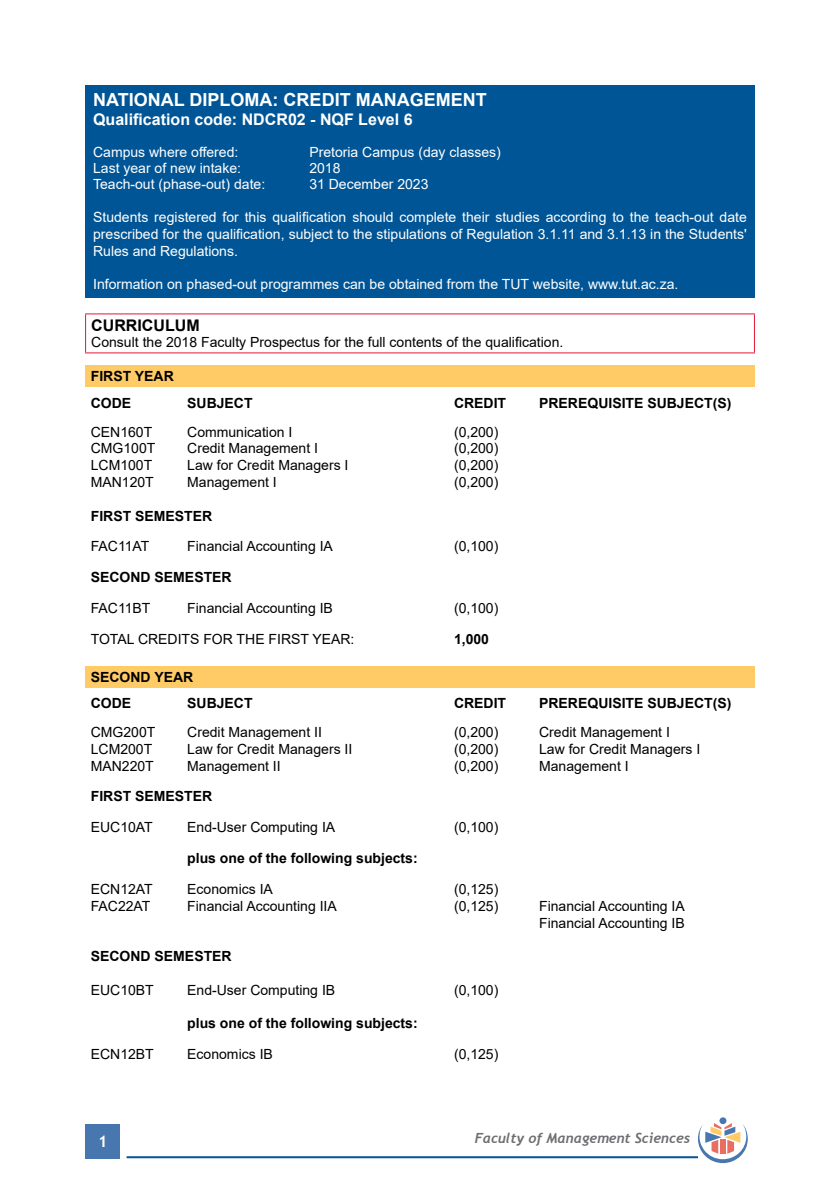
<style>
.page{position:relative;width:840px;height:1191px;background:#fff}
.page>*{position:absolute;margin:0;border:0;box-sizing:border-box;transform-origin:0 0}
.t1{font:700 18px "Arial";color:#fff}
.t2{font:700 16px "Arial";color:#fff}
.t3{font:700 16px "Arial";color:#000}
.t4{font:700 16px "Trebuchet MS";color:#fff}
.t5{font:14px/16.8px "Arial";color:#000}
.t6{font:14px/16.8px "Arial";color:#fff;text-align:justify}
.t7{font:700 14px/26.4px "Arial";color:#000}
.t8{font:italic 700 14px "Trebuchet";color:#6d6e71}
.t9{font:14px "Arial";letter-spacing:-.03em;color:#000}
</style>
<div class="page">
<div style="left:86px;top:1124px;width:34px;height:34px;background:#4777ae"></div>
<hr style="left:126px;top:1156px;width:571px;height:2px;background:#005596">
<div style="left:719px;top:1117px;width:7px;height:7px;background:#4777ae;border-radius:50%"></div>
<svg style="left:697px;top:1123px;width:50px;height:40px"></svg>
<div style="left:85px;top:85px;width:669px;height:212px;background:#005596"></div>
<hr style="left:85px;top:313px;width:669px;height:1px;background:#e31837">
<hr style="left:85px;top:314px;width:1px;height:38px;background:#e31837">
<hr style="left:753px;top:314px;width:1px;height:38px;background:#e31837">
<hr style="left:85px;top:352px;width:669px;height:1px;background:#e31837">
<div style="left:85px;top:365px;width:669px;height:22px;background:#ffcb66"></div>
<div style="left:85px;top:666px;width:669px;height:21px;background:#ffcb66"></div>
<p class="t1" style="left:93px;top:87px;width:395px">NATIONAL DIPLOMA: CREDIT MANAGEMENT</p>
<p class="t2" style="left:93px;top:108px;width:321px">Qualification code: NDCR02 - NQF Level 6</p>
<p class="t6" style="left:93px;top:144px;width:147px">Campus where offered:</p>
<p class="t6" style="left:309px;top:144px;width:193px">Pretoria Campus (day classes)</p>
<p class="t6" style="left:93px;top:160px;width:149px">Last year of new intake:</p>
<p class="t6" style="left:309px;top:160px;width:33px">2018</p>
<p class="t6" style="left:93px;top:176px;width:173px">Teach-out (phase-out) date:</p>
<p class="t6" style="left:309px;top:176px;width:121px">31 December 2023</p>
<p class="t6" style="left:93px;top:209px;width:655px">Students registered for this qualification should complete their studies according to the teach-out date prescribed for the qualification, subject to the stipulations of Regulation 3.1.11 and 3.1.13 in the Students' Rules and Regulations.</p>
<p class="t6" style="left:93px;top:276px;width:586px">Information on phased-out programmes can be obtained from the TUT website, www.tut.ac.za.</p>
<p class="t3" style="left:91px;top:314px;width:110px">CURRICULUM</p>
<p class="t5" style="left:91px;top:334px;width:473px">Consult the 2018 Faculty Prospectus for the full contents of the qualification.</p>
<p class="t7" style="left:91px;top:363px;width:84px">FIRST YEAR<br>CODE</p>
<p class="t7" style="left:187px;top:390px;width:67px">SUBJECT</p>
<p class="t7" style="left:454px;top:390px;width:54px">CREDIT</p>
<p class="t7" style="left:539px;top:390px;width:194px">PREREQUISITE SUBJECT(S)</p>
<p class="t5" style="left:91px;top:423px;width:63px">CEN160T</p>
<p class="t5" style="left:187px;top:423px;width:107px">Communication I</p>
<p class="t5" style="left:454px;top:423px;width:46px">(0,200)</p>
<p class="t5" style="left:91px;top:440px;width:66px">CMG100T</p>
<p class="t5" style="left:187px;top:440px;width:132px">Credit Management I</p>
<p class="t5" style="left:454px;top:440px;width:46px">(0,200)</p>
<p class="t5" style="left:91px;top:457px;width:63px">LCM100T</p>
<p class="t5" style="left:187px;top:457px;width:163px">Law for Credit Managers I</p>
<p class="t5" style="left:454px;top:457px;width:46px">(0,200)</p>
<p class="t5" style="left:91px;top:473px;width:65px">MAN120T</p>
<p class="t5" style="left:187px;top:473px;width:91px">Management I</p>
<p class="t5" style="left:454px;top:473px;width:46px">(0,200)</p>
<p class="t7" style="left:91px;top:502px;width:123px">FIRST SEMESTER</p>
<p class="t9" style="left:91px;top:537px;width:60px">FAC11AT</p>
<p class="t5" style="left:187px;top:538px;width:147px">Financial Accounting IA</p>
<p class="t5" style="left:454px;top:538px;width:46px">(0,100)</p>
<p class="t7" style="left:91px;top:564px;width:142px">SECOND SEMESTER</p>
<p class="t5" style="left:91px;top:599px;width:61px">FAC11BT</p>
<p class="t5" style="left:187px;top:599px;width:147px">Financial Accounting IB</p>
<p class="t5" style="left:454px;top:599px;width:46px">(0,100)</p>
<p class="t5" style="left:91px;top:630px;width:265px">TOTAL CREDITS FOR THE FIRST YEAR:</p>
<p class="t7" style="left:454px;top:626px;width:37px">1,000</p>
<p class="t7" style="left:91px;top:664px;width:104px">SECOND YEAR<br>CODE</p>
<p class="t7" style="left:187px;top:690px;width:67px">SUBJECT</p>
<p class="t7" style="left:454px;top:690px;width:54px">CREDIT</p>
<p class="t7" style="left:539px;top:690px;width:194px">PREREQUISITE SUBJECT(S)</p>
<p class="t5" style="left:91px;top:723px;width:66px">CMG200T</p>
<p class="t5" style="left:187px;top:723px;width:136px">Credit Management II</p>
<p class="t5" style="left:454px;top:723px;width:46px">(0,200)</p>
<p class="t5" style="left:539px;top:723px;width:132px">Credit Management I</p>
<p class="t5" style="left:91px;top:740px;width:63px">LCM200T</p>
<p class="t5" style="left:187px;top:740px;width:166px">Law for Credit Managers II</p>
<p class="t5" style="left:454px;top:740px;width:46px">(0,200)</p>
<p class="t5" style="left:539px;top:740px;width:163px">Law for Credit Managers I</p>
<p class="t5" style="left:91px;top:757px;width:65px">MAN220T</p>
<p class="t5" style="left:187px;top:757px;width:95px">Management II</p>
<p class="t5" style="left:454px;top:757px;width:46px">(0,200)</p>
<p class="t5" style="left:539px;top:757px;width:91px">Management I</p>
<p class="t7" style="left:91px;top:783px;width:123px">FIRST SEMESTER</p>
<p class="t5" style="left:91px;top:819px;width:63px">EUC10AT</p>
<p class="t5" style="left:187px;top:819px;width:149px">End-User Computing IA</p>
<p class="t5" style="left:454px;top:819px;width:46px">(0,100)</p>
<p class="t7" style="left:187px;top:845px;width:232px">plus one of the following subjects:</p>
<p class="t5" style="left:91px;top:880px;width:63px">ECN12AT</p>
<p class="t5" style="left:187px;top:880px;width:87px">Economics IA</p>
<p class="t5" style="left:454px;top:880px;width:46px">(0,125)</p>
<p class="t5" style="left:91px;top:897px;width:61px">FAC22AT</p>
<p class="t5" style="left:187px;top:897px;width:151px">Financial Accounting IIA</p>
<p class="t5" style="left:454px;top:897px;width:46px">(0,125)</p>
<p class="t5" style="left:539px;top:897px;width:147px">Financial Accounting IA<br>Financial Accounting IB</p>
<p class="t7" style="left:91px;top:943px;width:142px">SECOND SEMESTER</p>
<p class="t5" style="left:91px;top:981px;width:65px">EUC10BT</p>
<p class="t5" style="left:187px;top:981px;width:149px">End-User Computing IB</p>
<p class="t5" style="left:454px;top:981px;width:46px">(0,100)</p>
<p class="t7" style="left:187px;top:1010px;width:232px">plus one of the following subjects:</p>
<p class="t5" style="left:91px;top:1045px;width:65px">ECN12BT</p>
<p class="t5" style="left:187px;top:1045px;width:87px">Economics IB</p>
<p class="t5" style="left:454px;top:1045px;width:46px">(0,125)</p>
<p class="t4" style="left:98px;top:1131px;width:11px">1</p>
<p class="t8" style="left:474px;top:1129px;width:217px">Faculty of Management Sciences</p>
</div>
